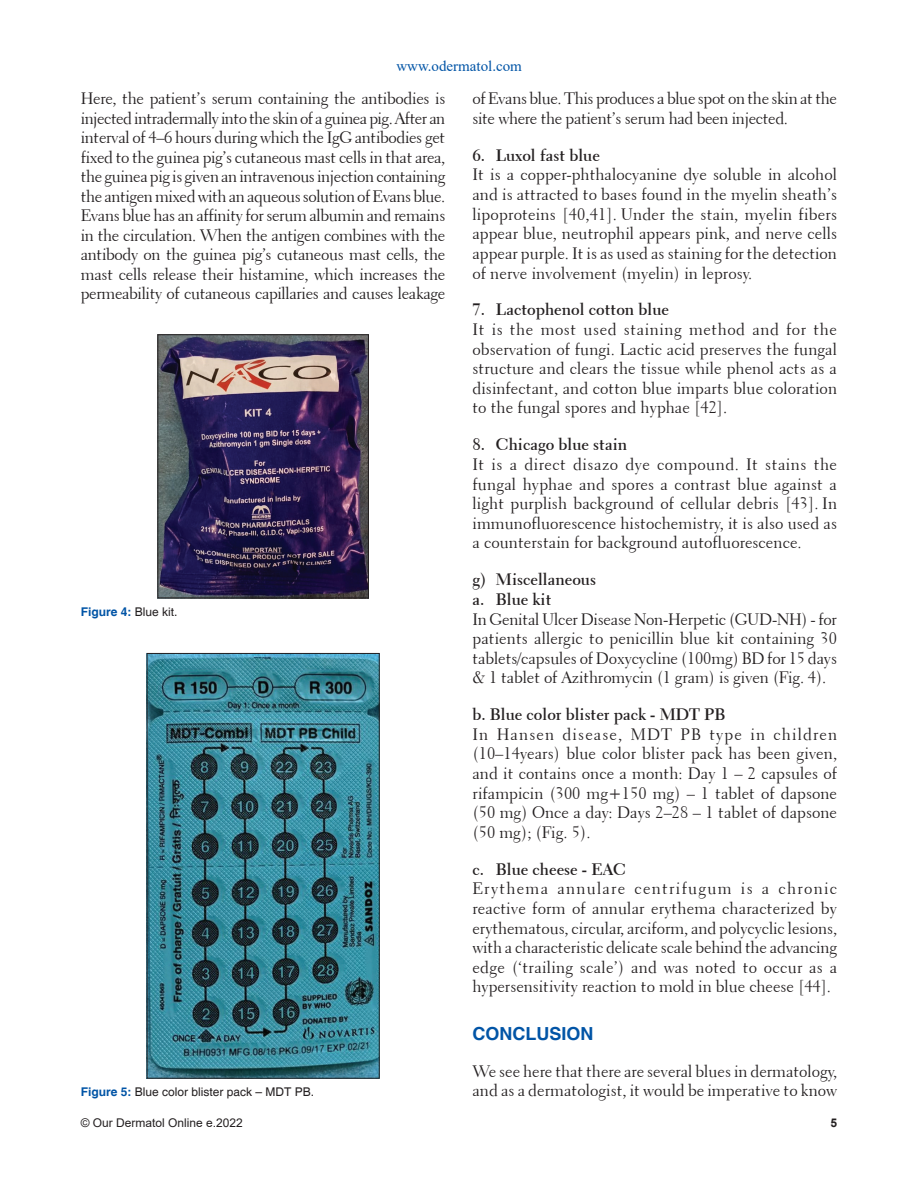
<style>
.page{position:relative;width:918px;height:1188px;background:#fff}
.page>*{position:absolute;margin:0;border:0;box-sizing:border-box;transform-origin:0 0}
.t1{font:700 18px "Helvetica";color:#0154a6}
.t2{font:16.5px/19.6px "Transitional 521 BT Roman A";letter-spacing:-.005em;color:#231f20;text-align:justify}
.t3{font:16.5px/19.6px "Transitional 521 BT Bold A";color:#231f20}
.t4{font:16.5px/19.6px "Transitional 521 BT Roman A";letter-spacing:-.025em;color:#231f20}
.t5{font:15px "Times New Roman";color:#0154a6}
.t6{font:12px "Helvetica";color:#231f20}
.t7{font:12px "Arial";color:#231f20}
.t8{font:700 12px "Helvetica";color:#0154a6}
.t9{font:700 12px "Arial";color:#231f20}
.s1{font-weight:400;color:#231f20}
.s2{font-weight:700;color:#0154a6}
</style>
<div class="page">
<img style="left:149px;top:655px;width:228px;height:421px">
<div style="left:147px;top:653px;width:232px;height:425px;border:1px solid #231f20"></div>
<img style="left:160px;top:337px;width:207px;height:259px">
<div style="left:158px;top:335px;width:211px;height:263px;border:1px solid #231f20"></div>
<p class="t5" style="left:396px;top:58px;width:127px">www.odermatol.com</p>
<p class="t2" style="left:81px;top:89px;width:366px">Here, the patient’s serum containing the antibodies is injected intradermally into the skin of a guinea pig. After an interval of 4–6 hours during which the IgG antibodies get fixed to the guinea pig’s cutaneous mast cells in that area, the guinea pig is given an intravenous injection containing the antigen mixed with an aqueous solution of Evans blue.<br>Evans blue has an affinity for serum albumin and remains in the circulation. When the antigen combines with the antibody on the guinea pig’s cutaneous mast cells, the mast cells release their histamine, which increases the permeability of cutaneous capillaries and causes leakage</p>
<p class="t4" style="left:473px;top:89px;width:366px">of Evans blue. This produces a blue spot on the skin at the site where the patient’s serum had been injected.</p>
<p class="t3" style="left:473px;top:145px;width:129px">6. Luxol fast blue</p>
<p class="t2" style="left:473px;top:165px;width:366px">It is a copper-phthalocyanine dye soluble in alcohol and is attracted to bases found in the myelin sheath’s lipoproteins [40,41]. Under the stain, myelin fibers appear blue, neutrophil appears pink, and nerve cells appear purple. It is as used as staining for the detection of nerve involvement (myelin) in leprosy.</p>
<p class="t3" style="left:473px;top:300px;width:198px">7. Lactophenol cotton blue</p>
<p class="t2" style="left:473px;top:320px;width:366px">It is the most used staining method and for the observation of fungi. Lactic acid preserves the fungal structure and clears the tissue while phenol acts as a disinfectant, and cotton blue imparts blue coloration to the fungal spores and hyphae [42].</p>
<p class="t3" style="left:473px;top:435px;width:156px">8. Chicago blue stain</p>
<p class="t2" style="left:473px;top:455px;width:366px">It is a direct disazo dye compound. It stains the fungal hyphae and spores a contrast blue against a light purplish background of cellular debris [43]. In immunofluorescence histochemistry, it is also used as a counterstain for background autofluorescence.</p>
<p class="t3" style="left:473px;top:570px;width:125px">g) Miscellaneous a. Blue kit</p>
<p class="t2" style="left:473px;top:609px;width:366px">In Genital Ulcer Disease Non-Herpetic (GUD-NH) - for patients allergic to penicillin blue kit containing 30 tablets/capsules of Doxycycline (100mg) BD for 15 days &amp; 1 tablet of Azithromycin (1 gram) is given (Fig. 4).</p>
<p class="t3" style="left:473px;top:705px;width:254px">b. Blue color blister pack - MDT PB</p>
<p class="t2" style="left:473px;top:724px;width:366px">In Hansen disease, MDT PB type in children (10–14years) blue color blister pack has been given, and it contains once a month: Day 1 – 2 capsules of rifampicin (300 mg+150 mg) – 1 tablet of dapsone (50 mg) Once a day: Days 2–28 – 1 tablet of dapsone (50 mg); (Fig. 5).</p>
<p class="t3" style="left:473px;top:859px;width:155px">c. Blue cheese - EAC</p>
<p class="t2" style="left:473px;top:879px;width:366px">Erythema annulare centrifugum is a chronic reactive form of annular erythema characterized by erythematous, circular, arciform, and polycyclic lesions, with a characteristic delicate scale behind the advancing edge (‘trailing scale’) and was noted to occur as a hypersensitivity reaction to mold in blue cheese [44].</p>
<p class="t1" style="left:472px;top:1023px;width:122px">CONCLUSION</p>
<p class="t2" style="left:472px;top:1061px;width:366px">We see here that there are several blues in dermatology,</p>
<p class="t8" style="left:81px;top:605px;width:98px">Figure 4: <span class="s1">Blue kit.</span></p>
<p class="t6" style="left:81px;top:1085px;width:235px"><span class="s2">Figure 5:</span> Blue color blister pack – MDT PB.</p>
<p class="t2" style="left:472px;top:1081px;width:366px">and as a dermatologist, it would be imperative to know</p>
<p class="t7" style="left:81px;top:1116px;width:164px">© Our Dermatol Online e.2022</p>
<p class="t9" style="left:830px;top:1116px;width:8px">5</p>
</div>
